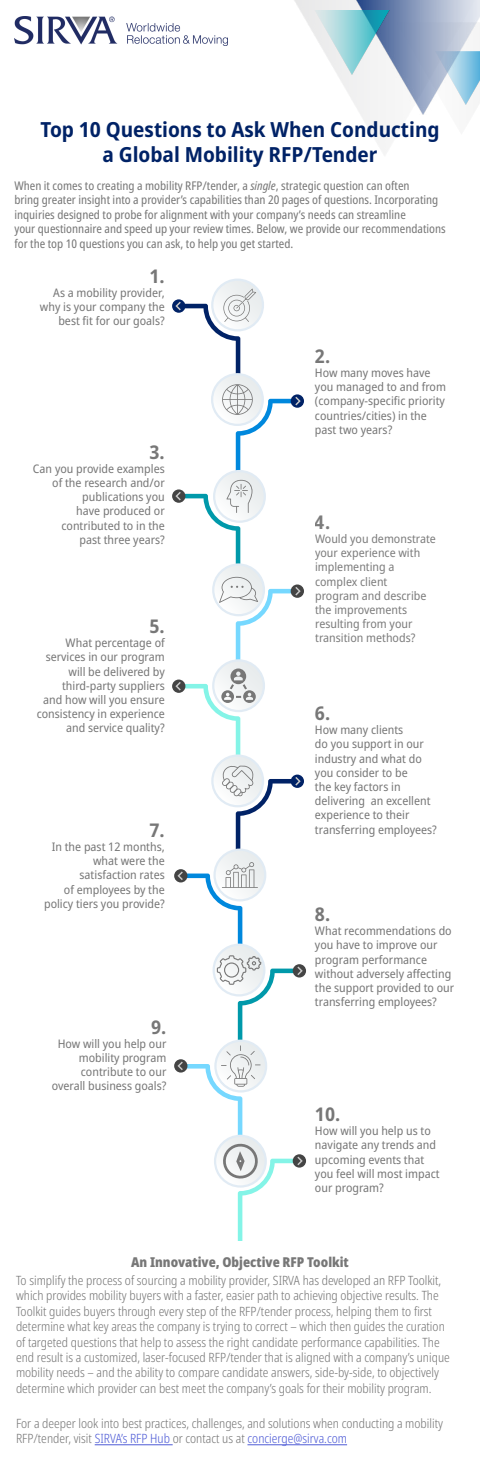
<style>
.page{position:relative;width:480px;height:1460px;background:#fff}
.page>*{position:absolute;margin:0;border:0;box-sizing:border-box;transform-origin:0 0}
.t1{font:700 semi-condensed 20.8px/25px "Noto Sans";color:#026;text-align:center}
.t2{font:700 semi-condensed 18.88px "Noto Sans";color:#777}
.t3{font:900 condensed 13.6px "Noto Sans";color:#777}
.t4{font:300 condensed 12.8px/15.4px "Noto Sans";color:#777}
.t5{font:condensed 12px/14.4px "Noto Sans";color:#777}
.t6{font:semi-condensed 11.8px/14.2px "Noto Sans";color:#777;text-align:right}
.s1{font-style:italic}
.s2{color:#4f5cd6}
.s3{color:#fff}
</style>
<div class="page">
<hr style="left:95px;top:1444px;width:78px;height:1px;background:#4f5cd6">
<hr style="left:247px;top:1444px;width:100px;height:1px;background:#4f5cd6">
<img style="left:14px;top:16px;width:213px;height:30px">
<img style="left:349px;top:0;width:131px;height:115px">
<img style="left:314px;top:10px;width:75px;height:65px">
<div style="left:211px;top:279px;width:53px;height:52px;background:#e1ebf4;border-radius:50%"></div>
<svg style="left:172px;top:680px;width:13px;height:13px"></svg>
<svg style="left:172px;top:489px;width:13px;height:14px"></svg>
<svg style="left:172px;top:299px;width:13px;height:14px"></svg>
<div style="left:213px;top:281px;width:49px;height:48px;background:#eaeeef;border-radius:24px"></div>
<div style="left:293px;top:1154px;width:13px;height:14px;background:#444;border-radius:50%"></div>
<svg style="left:293px;top:964px;width:13px;height:14px"></svg>
<svg style="left:175px;top:289px;width:128px;height:952px"></svg>
<h1 class="t1" style="left:40px;top:117px;width:401px">Top 10 Questions to Ask When Conducting a Global Mobility RFP/Tender</h1>
<p class="t5" style="left:14px;top:179px;width:433px">When it comes to creating a mobility RFP/tender, a <span class="s1">single</span>, strategic question can often<br>bring greater insight into a provider’s capabilities than 20 pages of questions. Incorporating inquiries designed to probe for alignment with your company’s needs can streamline<br>your questionnaire and speed up your review times. Below, we provide our recommendations for the top 10 questions you can ask, to help you get started.</p>
<h2 class="t2" style="left:150px;top:262px;width:17px">1.</h2>
<p class="t6" style="left:40px;top:286px;width:126px">As a mobility provider, why is your company the best fit for our goals?</p>
<h2 class="t2" style="left:315px;top:343px;width:17px">2.</h2>
<p class="t6" style="left:315px;top:366px;width:133px;text-align:left">How many moves have you managed to and from (company-specific priority countries/cities) in the past two years?</p>
<h2 class="t2" style="left:150px;top:438px;width:17px">3.</h2>
<p class="t6" style="left:33px;top:462px;width:133px">Can you provide examples of the research and/or publications you<br>have produced or contributed to in the<br>past three years?</p>
<h2 class="t2" style="left:315px;top:509px;width:17px">4.</h2>
<p class="t6" style="left:315px;top:532px;width:122px;text-align:left">Would you demonstrate your experience with implementing a complex client<br>program and describe the improvements resulting from your transition methods?</p>
<h2 class="t2" style="left:150px;top:613px;width:17px">5.</h2>
<p class="t6" style="left:37px;top:636px;width:130px">What percentage of services in our program will be delivered by third-party suppliers<br>and how will you ensure consistency in experience and service quality?</p>
<h2 class="t2" style="left:315px;top:700px;width:17px">6.</h2>
<p class="t6" style="left:315px;top:723px;width:117px;text-align:left">How many clients<br>do you support in our industry and what do you consider to be<br>the key factors in delivering an excellent experience to their</p>
<h2 class="t2" style="left:150px;top:817px;width:17px">7.</h2>
<p class="t6" style="left:315px;top:822px;width:123px">transferring employees?</p>
<p class="t6" style="left:44px;top:840px;width:122px">In the past 12 months, what were the satisfaction rates<br>of employees by the policy tiers you provide?</p>
<h2 class="t2" style="left:315px;top:901px;width:17px">8.</h2>
<p class="t6" style="left:315px;top:924px;width:141px;text-align:left">What recommendations do you have to improve our program performance without adversely affecting the support provided to our transferring employees?</p>
<h2 class="t2" style="left:151px;top:1013px;width:17px">9.</h2>
<p class="t6" style="left:52px;top:1037px;width:116px">How will you help our mobility program contribute to our overall business goals?</p>
<h2 class="t2" style="left:315px;top:1101px;width:27px">10.</h2>
<p class="t6" style="left:315px;top:1124px;width:126px;text-align:left">How will you help us to navigate any trends and upcoming events that you feel will most impact our program?</p>
<p class="t3" style="left:131px;top:1252px;width:219px">An Innovative, Objective RFP Toolkit</p>
<p class="t4" style="left:16px;top:1273px;width:435px">To simplify the process of sourcing a mobility provider, SIRVA has developed an RFP Toolkit, which provides mobility buyers with a faster, easier path to achieving objective results. The Toolkit guides buyers through every step of the RFP/tender process, helping them to first determine what key areas the company is trying to correct – which then guides the curation of targeted questions that help to assess the right candidate performance capabilities. The end result is a customized, laser-focused RFP/tender that is aligned with a company’s unique mobility needs – and the ability to compare candidate answers, side-by-side, to objectively determine which provider can best meet the company’s goals for their mobility program.</p>
<p class="t4" style="left:16px;top:1416px;width:429px">For a deeper look into best practices, challenges, and solutions when conducting a mobility<br>RFP/tender, visit <span class="s2">SIRVA’s RFP Hub</span> or contact us at <span class="s2">concierge@sirva.com</span><span class="s3">.</span></p>
</div>
